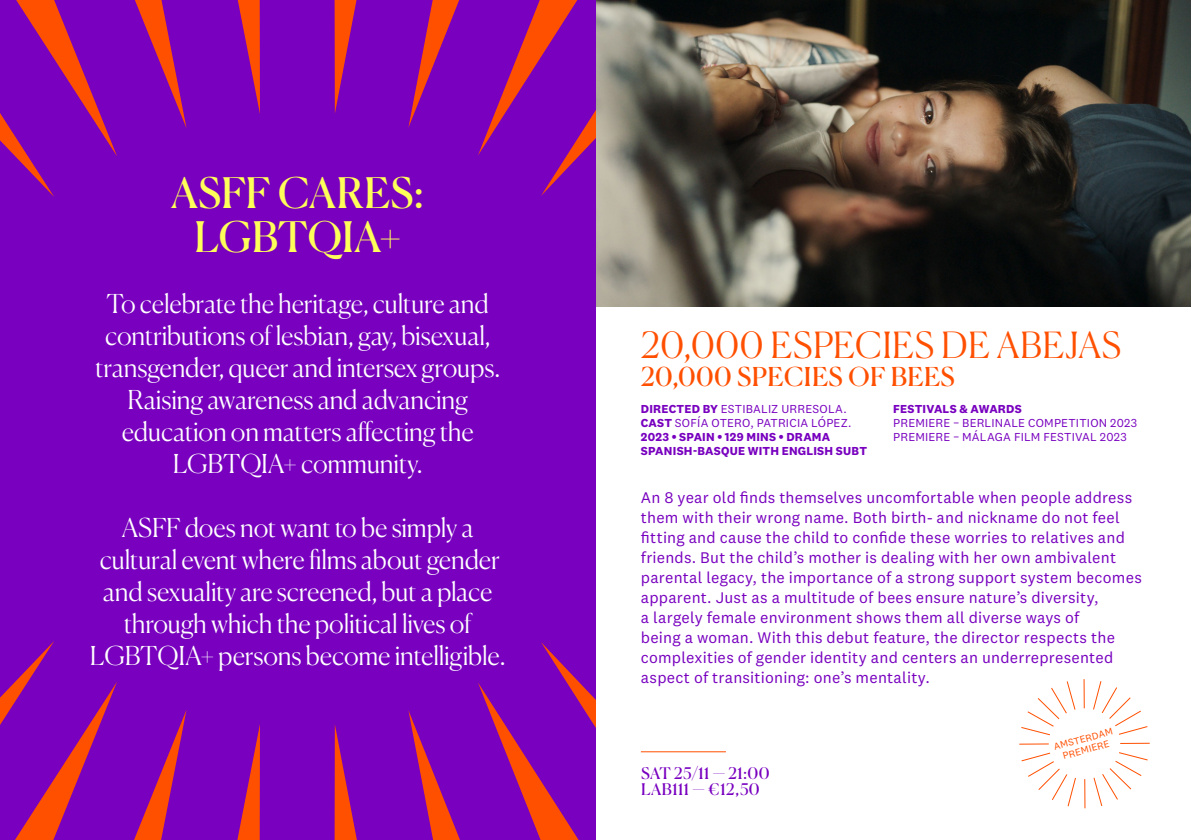
<style>
.page{position:relative;width:1191px;height:840px;background:#fff}
.page>*{position:absolute;margin:0;border:0;box-sizing:border-box;transform-origin:0 0}
.t1{font:42px/44px "Canela";color:#ffff5a;text-align:center}
.t2{font:300 36px "Canela";letter-spacing:.015em;color:#ff4f00}
.t3{font:300 26px/32px "Canela";letter-spacing:-.01em;color:#fff;text-align:center}
.t4{font:26px "Canela";letter-spacing:.02em;color:#ff4f00}
.t5{font:16px/20px "National 2";letter-spacing:.015em;color:#7800bf}
.t6{font:16px/16px "Canela";letter-spacing:.025em;color:#7800bf}
.t7{font:700 12px/14px "National 2";letter-spacing:.02em;color:#7800bf}
.t8{font:12px/14px "National 2";letter-spacing:.015em;color:#7800bf}
.t9{font:10px/11px "National 2";color:#ff4f00;text-align:center}
.s1{font-weight:400}
</style>
<div class="page">
<svg style="left:1019px;top:679px;width:131px;height:129px"></svg>
<hr style="left:641px;top:751px;width:85px;height:1px;background:#ff4f00">
<img style="left:595px;top:0;width:596px;height:306px">
<svg style="left:0;top:0;width:595px;height:269px;background:#8306ae"></svg>
<svg style="left:0;top:552px;width:595px;height:287px;background:#8306ae"></svg>
<div style="left:0;top:269px;width:595px;height:283px;background:#7800be"></div>
<h1 class="t1" style="left:171px;top:167px;width:255px">ASFF CARES:<br>LGBTQIA+</h1>
<h3 class="t3" style="left:95px;top:285px;width:407px">To celebrate the heritage, culture and contributions of lesbian, gay, bisexual, transgender, queer and intersex groups.<br>Raising awareness and advancing education on matters affecting the LGBTQIA+ community.</h3>
<h3 class="t3" style="left:90px;top:509px;width:417px">ASFF does not want to be simply a cultural event where films about gender and sexuality are screened, but a place through which the political lives of LGBTQIA+ persons become intelligible.</h3>
<h2 class="t2" style="left:641px;top:316px;width:481px">20,000 ESPECIES DE ABEJAS</h2>
<h3 class="t4" style="left:641px;top:356px;width:315px">20,000 SPECIES OF BEES</h3>
<p class="t7" style="left:641px;top:401px;width:228px">DIRECTED BY <span class="s1">ESTIBALIZ URRESOLA.<br></span>CAST <span class="s1">SOFÍA OTERO, PATRICIA LÓPEZ.<br></span>2023 • SPAIN • 129 MINS • DRAMA<br>SPANISH-BASQUE WITH ENGLISH SUBT</p>
<p class="t7" style="left:893px;top:401px;width:130px">FESTIVALS &amp; AWARDS</p>
<p class="t8" style="left:893px;top:415px;width:245px">PREMIERE – BERLINALE COMPETITION 2023<br>PREMIERE – MÁLAGA FILM FESTIVAL 2023</p>
<p class="t5" style="left:641px;top:487px;width:502px">An 8 year old finds themselves uncomfortable when people address them with their wrong name. Both birth- and nickname do not feel fitting and cause the child to confide these worries to relatives and friends. But the child’s mother is dealing with her own ambivalent parental legacy, the importance of a strong support system becomes apparent. Just as a multitude of bees ensure nature’s diversity,<br>a largely female environment shows them all diverse ways of<br>being a woman. With this debut feature, the director respects the complexities of gender identity and centers an underrepresented aspect of transitioning: one’s mentality.</p>
<p class="t6" style="left:641px;top:763px;width:130px">SAT 25/11 — 21:00<br>LAB111 — €12,50</p>
<p class="t9" style="left:1052px;top:741px;width:62px;rotate:-15deg">AMSTERDAM<br>PREMIERE</p>
</div>
